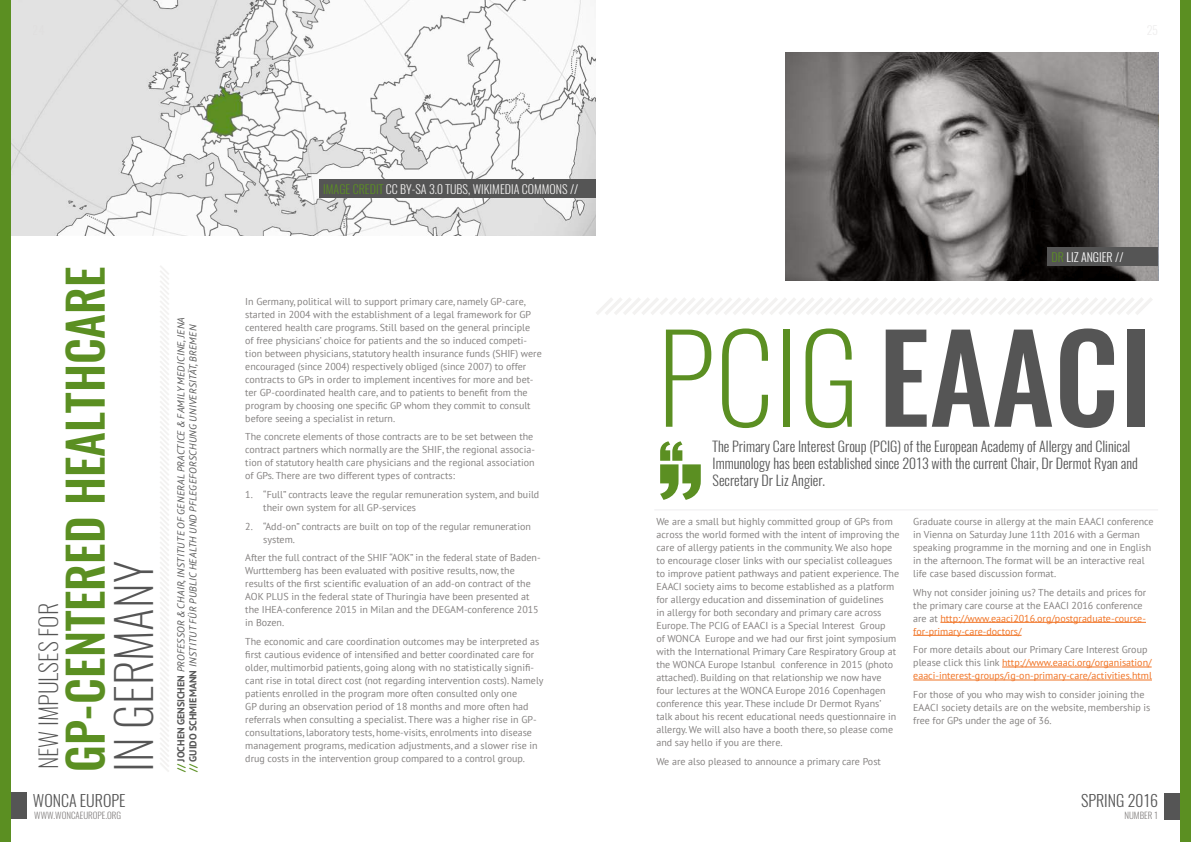
<style>
.page{position:relative;width:1191px;height:842px;background:#fff}
.page>*{position:absolute;margin:0;border:0;box-sizing:border-box;transform-origin:0 0}
.t1{font:500 120px "Oswald";color:#555}
.t2{font:500 48px "Oswald";color:#5b8f22}
.t3{font:200 48px "Oswald";color:#555}
.t4{font:200 24px "Oswald";color:#555}
.t5{font:300 16px "Oswald";color:#555}
.t6{font:300 14px/17px "Oswald";color:#555}
.t7{font:300 12px "Oswald";color:#f3f2f1}
.t8{font:300 12px "Oswald";color:#fff}
.t9{font:10px/13px "PT Sans";color:#848180}
.t10{font:10px/13px "PT Sans";color:#f17222}
.t11{font:italic 10px/12px "PT Sans";letter-spacing:.03em;color:#555}
.t12{font:300 9px "Oswald";color:#848180}
.s1{font-weight:700;font-style:normal;color:#5b8f22}
.s2{font-weight:700;font-style:normal}
.s3{color:#5b8f22}
.s4{color:#fff}
.s5{font-weight:200;color:#5b8f22}
.s6{color:#f17222}
.s7{color:#848180}
</style>
<div class="page">
<div style="left:11px;top:793px;width:16px;height:26px;background:#555"></div>
<div style="left:1179px;top:0;width:12px;height:842px;background:#5b8f22"></div>
<div style="left:1163px;top:793px;width:16px;height:26px;background:#555"></div>
<div style="left:0;top:0;width:11px;height:842px;background:#5b8f22"></div>
<hr style="left:654px;top:509px;width:504px;height:1px;background:#e6e5e8">
<svg style="left:596px;top:298px;width:557px;height:17px"></svg>
<hr style="left:940px;top:622px;width:206px;height:1px;background:#f17222">
<hr style="left:913px;top:635px;width:108px;height:1px;background:#f17222">
<hr style="left:1002px;top:667px;width:149px;height:1px;background:#f17222">
<hr style="left:913px;top:680px;width:239px;height:1px;background:#f17222">
<svg style="left:660px;top:441px;width:41px;height:59px"></svg>
<img style="left:785px;top:52px;width:373px;height:229px">
<div style="left:1047px;top:247px;width:111px;height:19px;background:#555"></div>
<svg style="left:160px;top:266px;width:9px;height:506px"></svg>
<img style="left:11px;top:0;width:584px;height:235px">
<div style="left:319px;top:179px;width:276px;height:19px;background:#555"></div>
<h2 class="t2" style="left:52px;top:772px;width:507px;rotate:-90deg">GP-CENTERED HEALTHCARE</h2>
<h3 class="t4" style="left:32px;top:769px;width:168px;rotate:-90deg">NEW IMPULSES FOR</h3>
<h2 class="t3" style="left:101px;top:772px;width:213px;rotate:-90deg">IN GERMANY</h2>
<h3 class="t5" style="left:33px;top:790px;width:94px">WONCA EUROPE</h3>
<p class="t12" style="left:34px;top:809px;width:88px">WWW.WONCAEUROPE.ORG</p>
<p class="t11" style="left:175px;top:772px;width:457px;rotate:-90deg"><span class="s1">//</span> <span class="s2">JOCHEN GENSICHEN</span> PROFESSOR &amp; CHAIR, INSTITUTE OF GENERAL PRACTICE &amp; FAMILY MEDICINE, JENA <span class="s1">//</span> <span class="s2">GUIDO SCHMIEMANN</span> INSTITUT FÜR PUBLIC HEALTH UND PFLEGEFORSCHUNG UNIVERSITÄT, BREMEN</p>
<p class="t7" style="left:323px;top:181px;width:256px"><span class="s3">IMAGE CREDIT</span> CC BY-SA 3.0 TUBS, WIKIMEDIA COMMONS <span class="s4">//</span></p>
<p class="t9" style="left:245px;top:294px;width:298px">In Germany, political will to support primary care, namely GP-care, started in 2004 with the establishment of a legal framework for GP centered health care programs. Still based on the general principle<br>of free physicians’ choice for patients and the so induced competi&shy;tion between physicians, statutory health insurance funds (SHIF) were encouraged (since 2004) respectively obliged (since 2007) to offer contracts to GPs in order to implement incentives for more and bet&shy;ter GP-coordinated health care, and to patients to benefit from the program by choosing one specific GP whom they commit to consult before seeing a specialist in return.</p>
<p class="t9" style="left:245px;top:430px;width:291px">The concrete elements of those contracts are to be set between the contract partners which normally are the SHIF, the regional associa&shy;tion of statutory health care physicians and the regional association of GPs. There are two different types of contracts:</p>
<p class="t9" style="left:263px;top:488px;width:277px;text-indent:-18px">1. “Full” contracts leave the regular remuneration system, and build their own system for all GP-services</p>
<p class="t9" style="left:263px;top:519px;width:269px;text-indent:-18px">2. “Add-on” contracts are built on top of the regular remuneration system.</p>
<p class="t9" style="left:245px;top:551px;width:297px">After the full contract of the SHIF “AOK” in the federal state of Baden-Wurttemberg has been evaluated with positive results, now, the results of the first scientific evaluation of an add-on contract of the AOK PLUS in the federal state of Thuringia have been presented at the IHEA-conference 2015 in Milan and the DEGAM-conference 2015 in Bozen.</p>
<p class="t9" style="left:245px;top:635px;width:300px">The economic and care coordination outcomes may be interpreted as first cautious evidence of intensified and better coordinated care for older, multimorbid patients, going along with no statistically signifi&shy;cant rise in total direct cost (not regarding intervention costs). Namely patients enrolled in the program more often consulted only one<br>GP during an observation period of 18 months and more often had referrals when consulting a specialist. There was a higher rise in GP&shy;consultations, laboratory tests, home-visits, enrolments into disease management programs, medication adjustments, and a slower rise in drug costs in the intervention group compared to a control group.</p>
<p class="t8" style="left:1051px;top:249px;width:73px"><span class="s3">DR</span> LIZ ANGIER //</p>
<h1 class="t1" style="left:657px;top:294px;width:496px"><span class="s5">PCIG</span> EAACI</h1>
<h3 class="t6" style="left:712px;top:438px;width:427px">The Primary Care Interest Group (PCIG) of the European Academy of Allergy and Clinical<br>Immunology has been established since 2013 with the current Chair, Dr Dermot Ryan and<br>Secretary Dr Liz Angier.</h3>
<p class="t9" style="left:656px;top:515px;width:245px">We are a small but highly committed group of GPs from across the world formed with the intent of improving the care of allergy patients in the community. We also hope to encourage closer links with our specialist colleagues to improve patient pathways and patient experience. The EAACI society aims to become established as a platform for allergy education and dissemination of guidelines<br>in allergy for both secondary and primary care across Europe. The PCIG of EAACI is a Special Interest Group<br>of WONCA Europe and we had our first joint symposium with the International Primary Care Respiratory Group at the WONCA Europe Istanbul conference in 2015 (photo attached). Building on that relationship we now have four lectures at the WONCA Europe 2016 Copenhagen conference this year. These include Dr Dermot Ryans’ talk about his recent educational needs questionnaire in allergy. We will also have a booth there, so please come and say hello if you are there.</p>
<p class="t9" style="left:656px;top:754px;width:226px">We are also pleased to announce a primary care Post</p>
<p class="t9" style="left:913px;top:515px;width:242px">Graduate course in allergy at the main EAACI conference in Vienna on Saturday June 11th 2016 with a German speaking programme in the morning and one in English in the afternoon. The format will be an interactive real life case based discussion format.</p>
<p class="t9" style="left:913px;top:585px;width:234px">Why not consider joining us? The details and prices for the primary care course at the EAACI 2016 conference are at <span class="s6">http://www.eaaci2016.org/postgraduate-course&shy;for-primary-care-doctors/</span></p>
<p class="t10" style="left:913px;top:643px;width:240px"><span class="s7">For more details about our Primary Care Interest Group please click this link</span> http://www.eaaci.org/organisation/ eaaci-interest-groups/ig-on-primary-care/activities.html</p>
<p class="t9" style="left:913px;top:688px;width:239px">For those of you who may wish to consider joining the<br>EAACI society details are on the website, membership is free for GPs under the age of 36.</p>
<h3 class="t5" style="left:1081px;top:790px;width:79px">SPRING 2016</h3>
<p class="t12" style="left:1124px;top:809px;width:35px">NUMBER 1</p>
</div>
